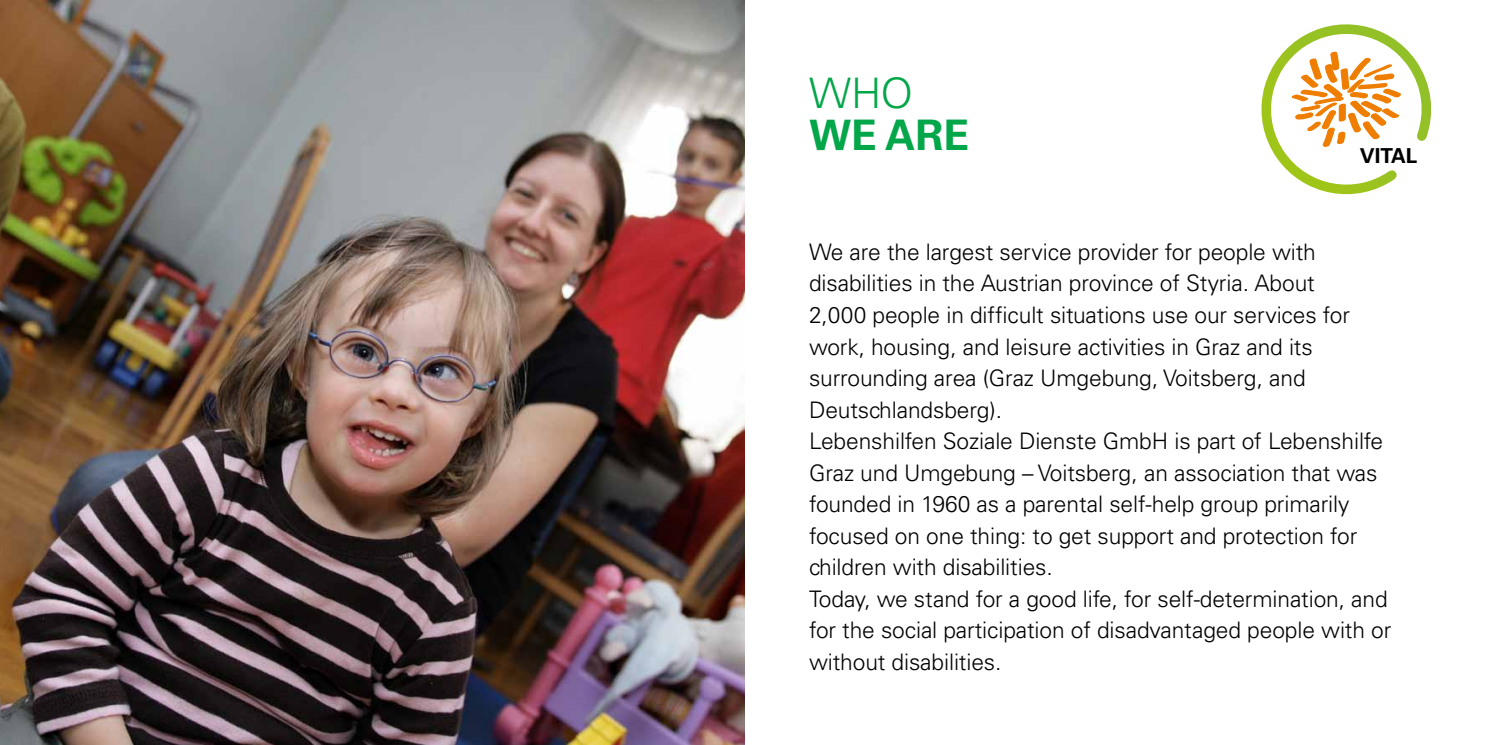
<style>
.page{position:relative;width:1489px;height:745px;background:#fff}
.page>*{position:absolute;margin:0;border:0;box-sizing:border-box;transform-origin:0 0}
.t1{font:700 42px "Univers LT";color:#04a64a}
.t2{font:300 42px "Univers LT";color:#04a64a}
.t3{font:300 22.75px/31.5px "Univers LT";letter-spacing:-.005em;color:#000}
.t4{font:700 20.65px "Univers LT";color:#000}
</style>
<div class="page">
<img style="left:0;top:0;width:744px;height:744px">
<svg style="left:1261px;top:24px;width:168px;height:171px"></svg>
<h1 class="t2" style="left:809px;top:68px;width:106px">who</h1>
<h1 class="t1" style="left:809px;top:110px;width:161px">WE ARE</h1>
<p class="t4" style="left:1359px;top:144px;width:34px">VITAL</p>
<p class="t3" style="left:809px;top:236px;width:583px">We are the largest service provider for people with disabilities in the Austrian province of Styria. About<br>2,000 people in difficult situations use our services for work, housing, and leisure activities in Graz and its surrounding area (Graz Umgebung, Voitsberg, and Deutschlandsberg).<br>Lebenshilfen Soziale Dienste GmbH is part of Lebenshilfe Graz und Umgebung – Voitsberg, an association that was founded in 1960 as a parental self-help group primarily focused on one thing: to get support and protection for children with disabilities.<br>Today, we stand for a good life, for self-determination, and for the social participation of disadvantaged people with or without disabilities.</p>
</div>
